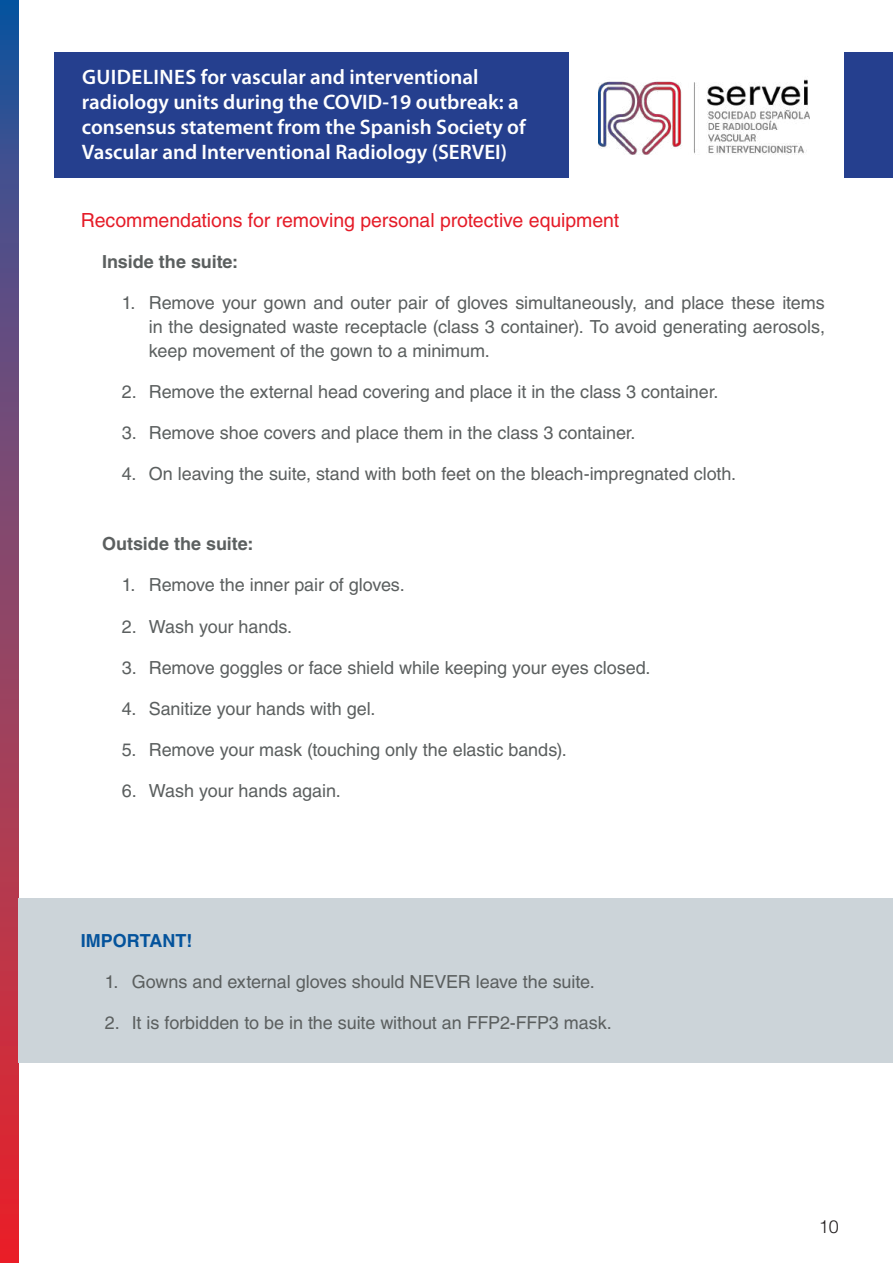
<style>
.page{position:relative;width:893px;height:1263px;background:#fff}
.page>*{position:absolute;margin:0;border:0;box-sizing:border-box;transform-origin:0 0}
.t1{font:600 21px/25.2px "Myriad Pro";color:#fff}
.t2{font:19.5px "Helvetica LT Std";letter-spacing:-.005em;color:#e51c28}
.t3{font:18px/24px "Helvetica LT Std";letter-spacing:-.005em;color:#5b5f5f;text-align:justify}
.t4{font:700 18px "Helvetica LT Std";letter-spacing:-.005em;color:#5b5f5f}
.t5{font:700 18px "Helvetica LT Std";color:#04539c}
.t6{font:300 18px "Helvetica LT Std";color:#231f20}
</style>
<div class="page">
<div style="left:54px;top:52px;width:839px;height:126px;background:#253f8e"></div>
<svg style="left:0;top:0;width:18px;height:1263px"></svg>
<div style="left:570px;top:52px;width:274px;height:127px;background:#fff"></div>
<img style="left:598px;top:79px;width:212px;height:76px">
<div style="left:18px;top:898px;width:875px;height:165px;background:#ccd4d9"></div>
<p class="t1" style="left:82px;top:64px;width:445px">GUIDELINES for vascular and interventional radiology units during the COVID-19 outbreak: a consensus statement from the Spanish Society of Vascular and Interventional Radiology (SERVEI)</p>
<p class="t2" style="left:81px;top:208px;width:540px">Recommendations for removing personal protective equipment</p>
<p class="t4" style="left:102px;top:250px;width:138px">Inside the suite:</p>
<p class="t3" style="left:149px;top:290px;width:678px;text-indent:-27px">1. Remove your gown and outer pair of gloves simultaneously, and place these items in the designated waste receptacle (class 3 container). To avoid generating aerosols, keep movement of the gown to a minimum.</p>
<p class="t3" style="left:122px;top:379px;width:598px">2. Remove the external head covering and place it in the class 3 container.</p>
<p class="t3" style="left:122px;top:420px;width:515px">3. Remove shoe covers and place them in the class 3 container.</p>
<p class="t3" style="left:122px;top:461px;width:616px">4. On leaving the suite, stand with both feet on the bleach-impregnated cloth.</p>
<p class="t4" style="left:102px;top:533px;width:153px">Outside the suite:</p>
<p class="t3" style="left:122px;top:573px;width:284px">1. Remove the inner pair of gloves.</p>
<p class="t3" style="left:122px;top:614px;width:172px">2. Wash your hands.</p>
<p class="t3" style="left:122px;top:655px;width:530px">3. Remove goggles or face shield while keeping your eyes closed.</p>
<p class="t3" style="left:122px;top:696px;width:255px">4. Sanitize your hands with gel.</p>
<p class="t3" style="left:122px;top:737px;width:446px">5. Remove your mask (touching only the elastic bands).</p>
<p class="t3" style="left:122px;top:778px;width:220px">6. Wash your hands again.</p>
<p class="t5" style="left:81px;top:929px;width:113px">IMPORTANT!</p>
<p class="t3" style="left:105px;top:969px;width:491px">1. Gowns and external gloves should NEVER leave the suite.</p>
<p class="t3" style="left:105px;top:1010px;width:508px">2. It is forbidden to be in the suite without an FFP2-FFP3 mask.</p>
<p class="t6" style="left:819px;top:1216px;width:22px">10</p>
</div>
